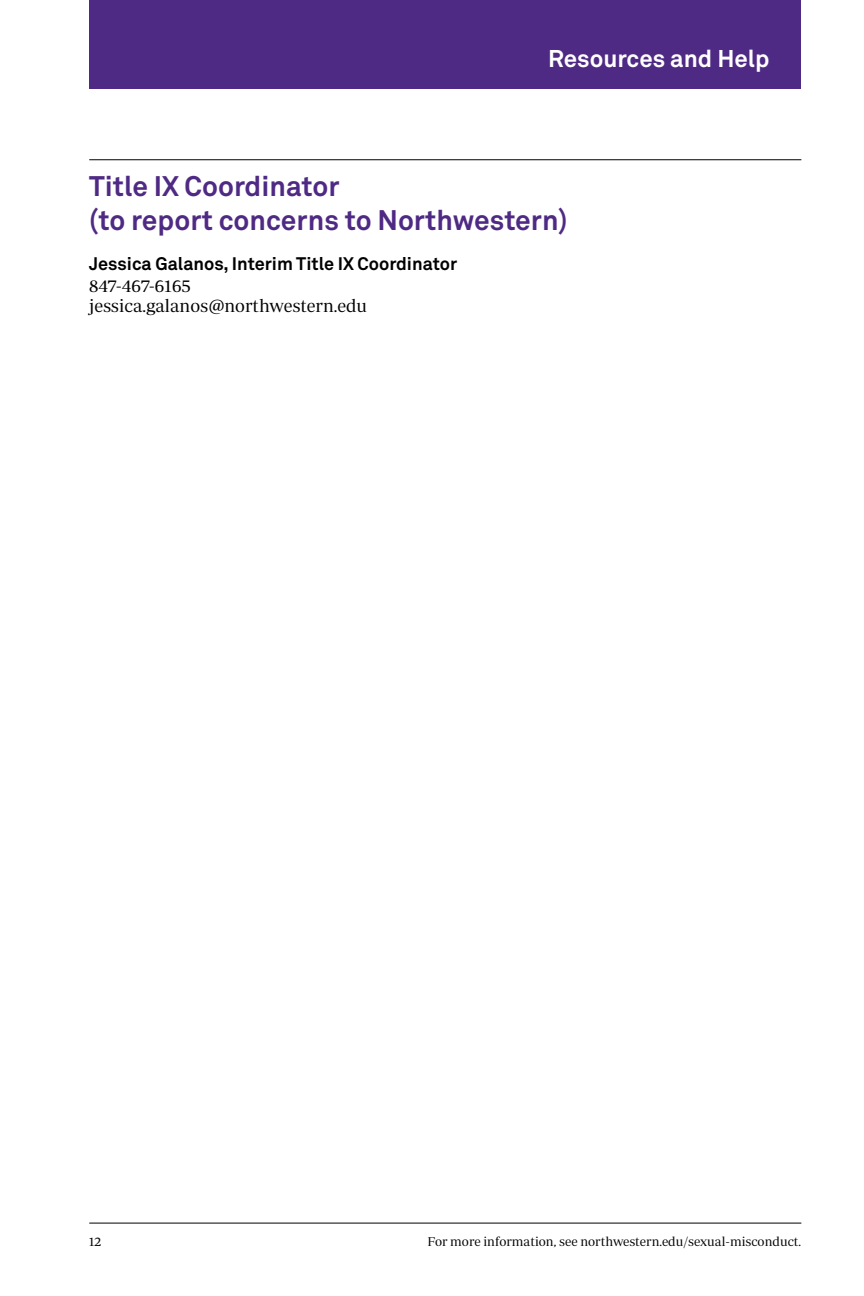
<style>
.page{position:relative;width:864px;height:1296px;background:#fff}
.page>*{position:absolute;margin:0;border:0;box-sizing:border-box;transform-origin:0 0}
.t1{font:700 28px/34px "Akkurat Pro";color:#4f2a84}
.t2{font:700 24px "Akkurat Pro";color:#fff}
.t3{font:18px/20px "Periodico Display Lg";color:#000}
.t4{font:700 18px "Akkurat Pro";color:#000}
.t5{font:13px "Periodico Display Lg";color:#000}
</style>
<div class="page">
<hr style="left:89px;top:1223px;width:712px;height:1px;background:#000">
<div style="left:89px;top:0;width:712px;height:88px;background:#4f2a84"></div>
<hr style="left:89px;top:159px;width:712px;height:1px;background:#000">
<h2 class="t2" style="left:548px;top:44px;width:223px">Resources and Help</h2>
<h1 class="t1" style="left:89px;top:169px;width:480px">Title IX Coordinator<br>(to report concerns to Northwestern)</h1>
<h3 class="t4" style="left:89px;top:253px;width:369px">Jessica Galanos, Interim Title IX Coordinator</h3>
<h3 class="t3" style="left:89px;top:276px;width:279px">847-467-6165 jessica.galanos@northwestern.edu</h3>
<p class="t5" style="left:89px;top:1235px;width:14px">12</p>
<p class="t5" style="left:428px;top:1235px;width:375px">For more information, see northwestern.edu/sexual-misconduct.</p>
</div>
